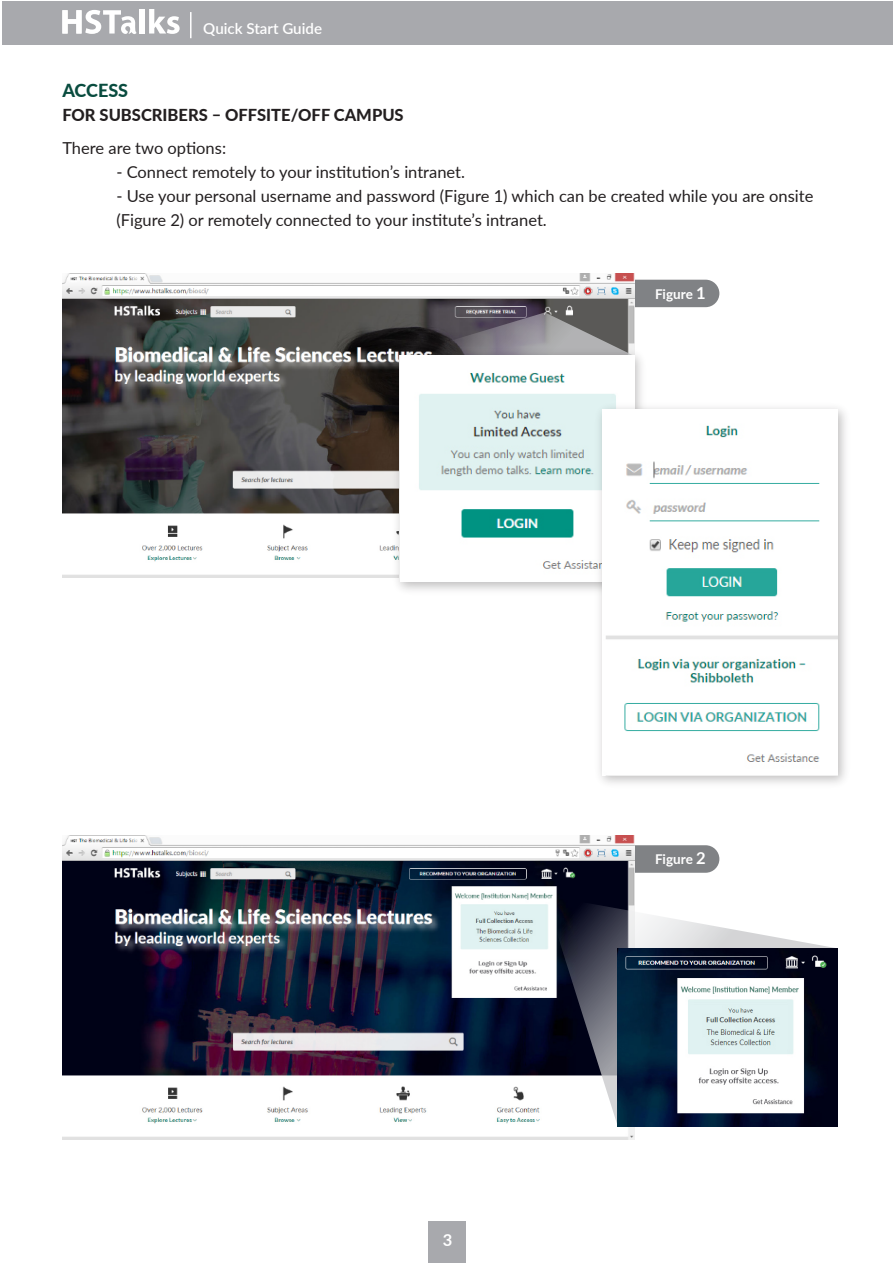
<style>
.page{position:relative;width:893px;height:1263px;background:#fff}
.page>*{position:absolute;margin:0;border:0;box-sizing:border-box;transform-origin:0 0}
.t1{font:800 18px "Lato";color:#094c3f}
.t2{font:16.5px/24px "Lato";color:#231f20}
.t3{font:800 16.5px "Lato";color:#231f20}
.t4{font:700 16.5px "Lato";color:#fff}
.t5{font:600 15.15px "Lato";color:#fff}
.t6{font:700 13.5px "Lato";color:#fff}
.s1{font-size:16.5px}
</style>
<div class="page">
<div style="left:586px;top:845px;width:133px;height:28px;background:#808285;border-radius:14px"></div>
<div style="left:586px;top:280px;width:133px;height:27px;background:#808285;border-radius:14px"></div>
<div style="left:2px;top:2px;width:891px;height:42px;background:#a8a9ad"></div>
<div style="left:428px;top:1221px;width:38px;height:42px;background:#a8a9ad"></div>
<div style="left:2px;top:1px;width:891px;height:42px;background:#a8a9ad"></div>
<div style="left:140px;top:9px;width:5px;height:25px;background:#fff"></div>
<svg style="left:149px;top:9px;width:31px;height:25px"></svg>
<svg style="left:62px;top:10px;width:75px;height:24px"></svg>
<hr style="left:190px;top:12px;width:2px;height:26px;background:#fff">
<img style="left:62px;top:273px;width:572px;height:305px">
<svg style="left:400px;top:312px;width:234px;height:32px;background:#69666b"></svg>
<img style="left:388px;top:344px;width:254px;height:247px">
<img style="left:400px;top:356px;width:234px;height:226px">
<img style="left:591px;top:398px;width:255px;height:386px">
<img style="left:602px;top:409px;width:236px;height:367px">
<img style="left:62px;top:835px;width:572px;height:304px">
<svg style="left:545px;top:895px;width:289px;height:231px"></svg>
<img style="left:618px;top:948px;width:220px;height:178px">
<p class="t5" style="left:203px;top:18px;width:120px">Quick Start Guide</p>
<p class="t1" style="left:62px;top:77px;width:67px">ACCESS</p>
<p class="t3" style="left:62px;top:102px;width:343px">FOR SUBSCRIBERS – OFFSITE/OFF CAMPUS</p>
<p class="t2" style="left:62px;top:135px;width:165px">There are two options:</p>
<p class="t2" style="left:116px;top:159px;width:350px">- Connect remotely to your institution’s intranet.</p>
<p class="t2" style="left:116px;top:183px;width:699px">- Use your personal username and password (Figure 1) which can be created while you are onsite (Figure 2) or remotely connected to your institute’s intranet.</p>
<p class="t6" style="left:655px;top:284px;width:52px">Figure <span class="s1">1</span></p>
<p class="t4" style="left:443px;top:1227px;width:11px">3</p>
<p class="t4" style="left:443px;top:1227px;width:11px">2</p>
<p class="t6" style="left:655px;top:850px;width:52px">Figure <span class="s1">2</span></p>
</div>
